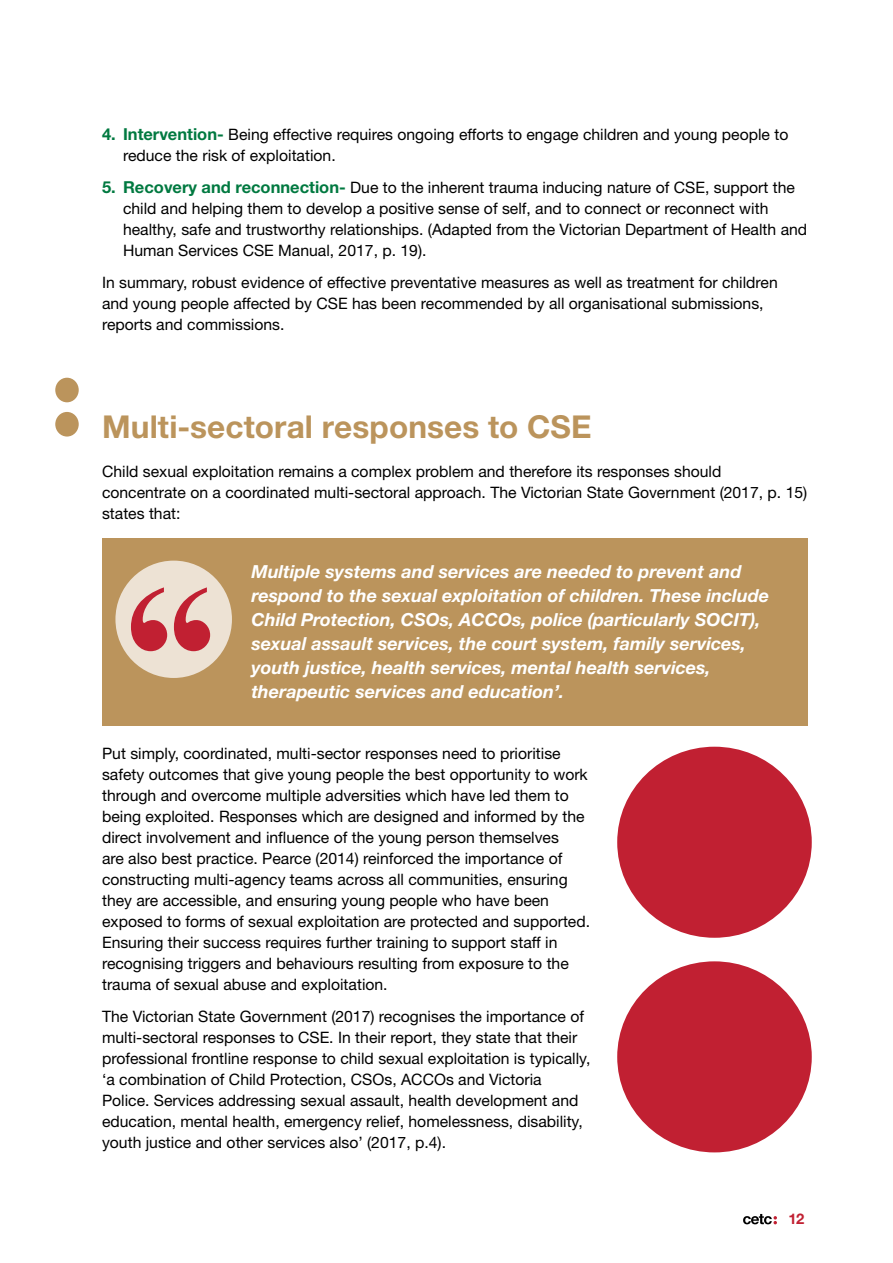
<style>
.page{position:relative;width:893px;height:1263px;background:#fff}
.page>*{position:absolute;margin:0;border:0;box-sizing:border-box;transform-origin:0 0}
.t1{font:700 31.5px "Helvetica Neue";letter-spacing:.005em;color:#bb945c}
.t2{font:italic 700 18px/24px "Helvetica Neue";color:#fff}
.t3{font:15.75px/21px "Helvetica Neue";color:#000}
.t4{font:700 14.7px "Helvetica Neue";color:#c12032}
.s1{font-weight:700;font-size:16.5px;color:#007940}
</style>
<div class="page">
<svg style="left:743px;top:1214px;width:34px;height:10px"></svg>
<div style="left:55px;top:378px;width:24px;height:24px;background:#bb945c;border-radius:50%"></div>
<div style="left:55px;top:412px;width:24px;height:24px;background:#bb945c;border-radius:50%"></div>
<div style="left:102px;top:538px;width:706px;height:187px;background:#bb945c"></div>
<div style="left:115px;top:561px;width:117px;height:117px;background:#ede2d4;border-radius:50%"></div>
<svg style="left:131px;top:587px;width:79px;height:64px"></svg>
<div style="left:617px;top:747px;width:195px;height:191px;background:#c12032;border-radius:50%"></div>
<div style="left:617px;top:961px;width:195px;height:191px;background:#c12032;border-radius:50%"></div>
<p class="t3" style="left:123px;top:124px;width:667px;text-indent:-21px"><span class="s1">4. Intervention-</span> Being effective requires ongoing efforts to engage children and young people to reduce the risk of exploitation.</p>
<p class="t3" style="left:123px;top:177px;width:686px;text-indent:-21px"><span class="s1">5. Recovery and reconnection-</span> Due to the inherent trauma inducing nature of CSE, support the child and helping them to develop a positive sense of self, and to connect or reconnect with healthy, safe and trustworthy relationships. (Adapted from the Victorian Department of Health and Human Services CSE Manual, 2017, p. 19).</p>
<p class="t3" style="left:102px;top:271px;width:677px">In summary, robust evidence of effective preventative measures as well as treatment for children and young people affected by CSE has been recommended by all organisational submissions, reports and commissions.</p>
<p class="t1" style="left:102px;top:407px;width:491px">Multi-sectoral responses to CSE</p>
<p class="t3" style="left:102px;top:461px;width:707px">Child sexual exploitation remains a complex problem and therefore its responses should concentrate on a coordinated multi-sectoral approach. The Victorian State Government (2017, p. 15) states that:</p>
<p class="t2" style="left:251px;top:559px;width:519px">Multiple systems and services are needed to prevent and respond to the sexual exploitation of children. These include Child Protection, CSOs, ACCOs, police (particularly SOCIT), sexual assault services, the court system, family services, youth justice, health services, mental health services, therapeutic services and education’.</p>
<p class="t3" style="left:102px;top:743px;width:490px">Put simply, coordinated, multi-sector responses need to prioritise safety outcomes that give young people the best opportunity to work through and overcome multiple adversities which have led them to being exploited. Responses which are designed and informed by the direct involvement and influence of the young person themselves<br>are also best practice. Pearce (2014) reinforced the importance of constructing multi-agency teams across all communities, ensuring they are accessible, and ensuring young people who have been exposed to forms of sexual exploitation are protected and supported.<br>Ensuring their success requires further training to support staff in recognising triggers and behaviours resulting from exposure to the trauma of sexual abuse and exploitation.</p>
<p class="t3" style="left:102px;top:1005px;width:490px">The Victorian State Government (2017) recognises the importance of multi-sectoral responses to CSE. In their report, they state that their professional frontline response to child sexual exploitation is typically, ‘a combination of Child Protection, CSOs, ACCOs and Victoria Police. Services addressing sexual assault, health development and education, mental health, emergency relief, homelessness, disability, youth justice and other services also’ (2017, p.4).</p>
<p class="t4" style="left:788px;top:1210px;width:17px">12</p>
</div>
